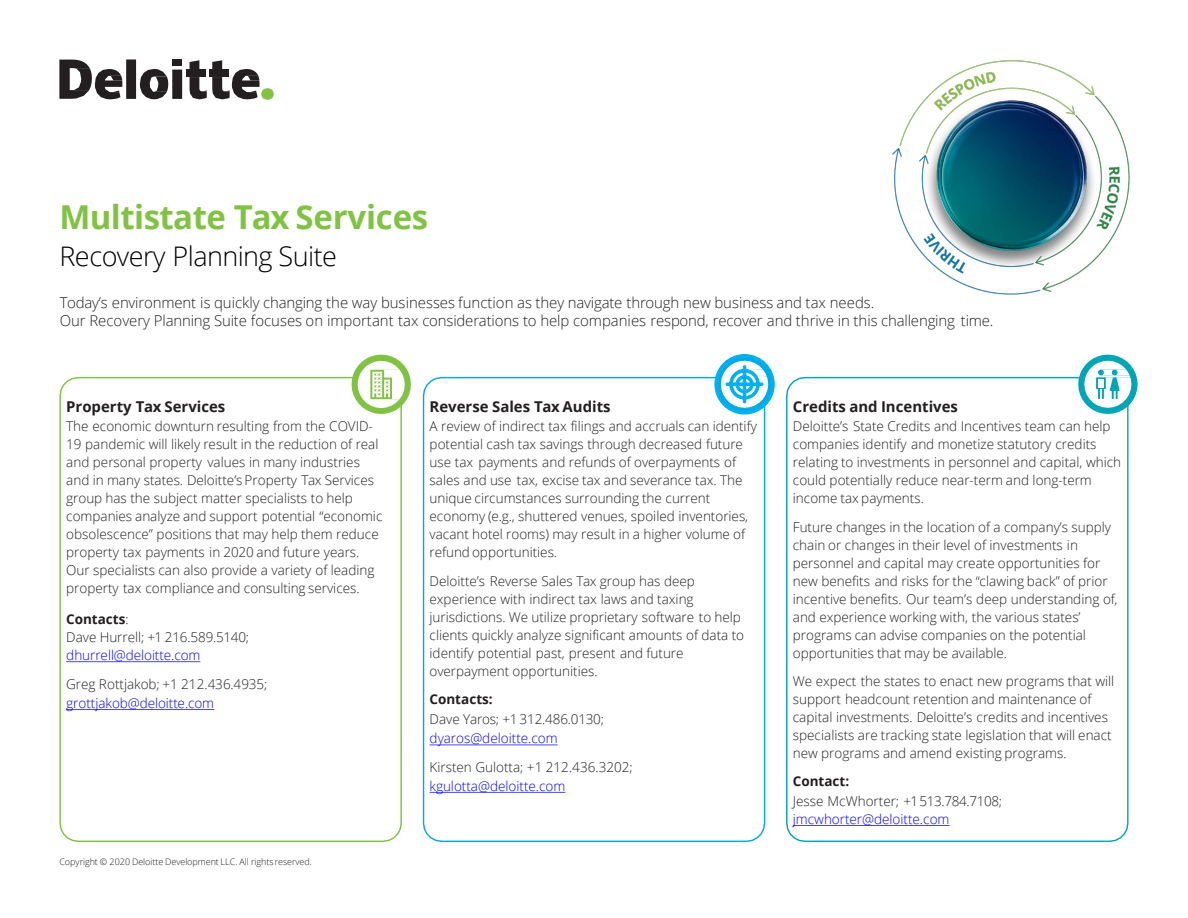
<style>
.page{position:relative;width:1188px;height:918px;background:#fff}
.page>*{position:absolute;margin:0;border:0;box-sizing:border-box;transform-origin:0 0}
.t1{font:700 33px "Open Sans";letter-spacing:-.015em;color:#80c342}
.t2{font:300 27px "Open Sans";letter-spacing:-.02em;color:#020002}
.t3{font:300 15px "Open Sans";letter-spacing:-.005em;color:#231f20}
.t4{font:700 15px "Open Sans";color:#231f20}
.t5{font:300 13.5px/18px "Open Sans";color:#231f20}
.t6{font:300 13.5px "Open Sans";color:#00f}
.t7{font:700 13.5px "Open Sans";letter-spacing:.005em;color:#231f20}
.t8{font:300 9px "Open Sans";letter-spacing:-.005em;color:#231f20}
.s1{font-weight:300}
.s2{color:#00f}
</style>
<div class="page">
<div style="left:126px;top:59px;width:10px;height:40px;background:#231f20"></div>
<svg style="left:140px;top:69px;width:28px;height:30px"></svg>
<div style="left:172px;top:70px;width:10px;height:29px;background:#231f20"></div>
<div style="left:172px;top:59px;width:10px;height:7px;background:#231f20"></div>
<div style="left:186px;top:70px;width:20px;height:7px;background:#231f20"></div>
<svg style="left:190px;top:60px;width:83px;height:39px"></svg>
<svg style="left:59px;top:60px;width:63px;height:39px"></svg>
<img style="left:892px;top:60px;width:238px;height:235px">
<svg style="left:59px;top:376px;width:343px;height:466px"></svg>
<svg style="left:422px;top:376px;width:344px;height:466px"></svg>
<svg style="left:786px;top:376px;width:343px;height:466px"></svg>
<svg style="left:1078px;top:355px;width:60px;height:59px"></svg>
<div style="left:1098px;top:379px;width:6px;height:8px;background:#fff"></div>
<svg style="left:352px;top:355px;width:59px;height:59px"></svg>
<svg style="left:714px;top:354px;width:61px;height:61px"></svg>
<h2 class="t1" style="left:59px;top:194px;width:370px">Multistate Tax Services</h2>
<p class="t2" style="left:59px;top:237px;width:279px">Recovery Planning Suite</p>
<p class="t3" style="left:60px;top:292px;width:816px">Today’s environment is quickly changing the way businesses function as they navigate through new business and tax needs.</p>
<p class="t3" style="left:60px;top:310px;width:935px">Our Recovery Planning Suite focuses on important tax considerations to help companies respond, recover and thrive in this challenging time.</p>
<p class="t4" style="left:66px;top:396px;width:161px">Property Tax Services</p>
<p class="t5" style="left:66px;top:417px;width:318px">The economic downturn resulting from the COVID-19 pandemic will likely result in the reduction of real and personal property values in many industries and in many states. Deloitte’s Property Tax Services group has the subject matter specialists to help companies analyze and support potential “economic obsolescence” positions that may help them reduce property tax payments in 2020 and future years.<br>Our specialists can also provide a variety of leading property tax compliance and consulting services.</p>
<p class="t7" style="left:66px;top:609px;width:64px">Contacts<span class="s1">:</span></p>
<p class="t5" style="left:66px;top:628px;width:184px">Dave Hurrell; +1 216.589.5140; <span class="s2">dhurrell@deloitte.com</span></p>
<p class="t5" style="left:66px;top:675px;width:203px">Greg Rottjakob; +1 212.436.4935;</p>
<p class="t6" style="left:66px;top:694px;width:149px">grottjakob@deloitte.com</p>
<p class="t8" style="left:59px;top:856px;width:254px">Copyright © 2020 Deloitte Development LLC. All rights reserved.</p>
<p class="t4" style="left:430px;top:396px;width:183px">Reverse Sales Tax Audits</p>
<p class="t5" style="left:430px;top:417px;width:329px">A review of indirect tax filings and accruals can identify potential cash tax savings through decreased future use tax payments and refunds of overpayments of sales and use tax, excise tax and severance tax. The unique circumstances surrounding the current economy (e.g., shuttered venues, spoiled inventories, vacant hotel rooms) may result in a higher volume of refund opportunities.</p>
<p class="t5" style="left:430px;top:571px;width:316px">Deloitte’s Reverse Sales Tax group has deep experience with indirect tax laws and taxing jurisdictions. We utilize proprietary software to help clients quickly analyze significant amounts of data to identify potential past, present and future overpayment opportunities.</p>
<p class="t7" style="left:430px;top:690px;width:65px">Contacts:</p>
<p class="t5" style="left:430px;top:710px;width:176px">Dave Yaros; +1 312.486.0130;</p>
<p class="t6" style="left:430px;top:729px;width:130px">dyaros@deloitte.com</p>
<p class="t5" style="left:430px;top:757px;width:205px">Kirsten Gulotta; +1 212.436.3202;</p>
<p class="t6" style="left:430px;top:777px;width:137px">kgulotta@deloitte.com</p>
<p class="t4" style="left:793px;top:396px;width:167px">Credits and Incentives</p>
<p class="t5" style="left:793px;top:417px;width:330px">Deloitte’s State Credits and Incentives team can help companies identify and monetize statutory credits relating to investments in personnel and capital, which could potentially reduce near-term and long-term income tax payments.</p>
<p class="t5" style="left:793px;top:517px;width:326px">Future changes in the location of a company’s supply chain or changes in their level of investments in personnel and capital may create opportunities for new benefits and risks for the “clawing back” of prior incentive benefits. Our team’s deep understanding of, and experience working with, the various states’ programs can advise companies on the potential opportunities that may be available.</p>
<p class="t5" style="left:793px;top:672px;width:323px">We expect the states to enact new programs that will support headcount retention and maintenance of capital investments. Deloitte’s credits and incentives specialists are tracking state legislation that will enact new programs and amend existing programs.</p>
<p class="t7" style="left:793px;top:772px;width:58px">Contact:</p>
<p class="t5" style="left:793px;top:792px;width:211px">Jesse McWhorter; +1513.784.7108; <span class="s2">jmcwhorter@deloitte.com</span></p>
</div>
